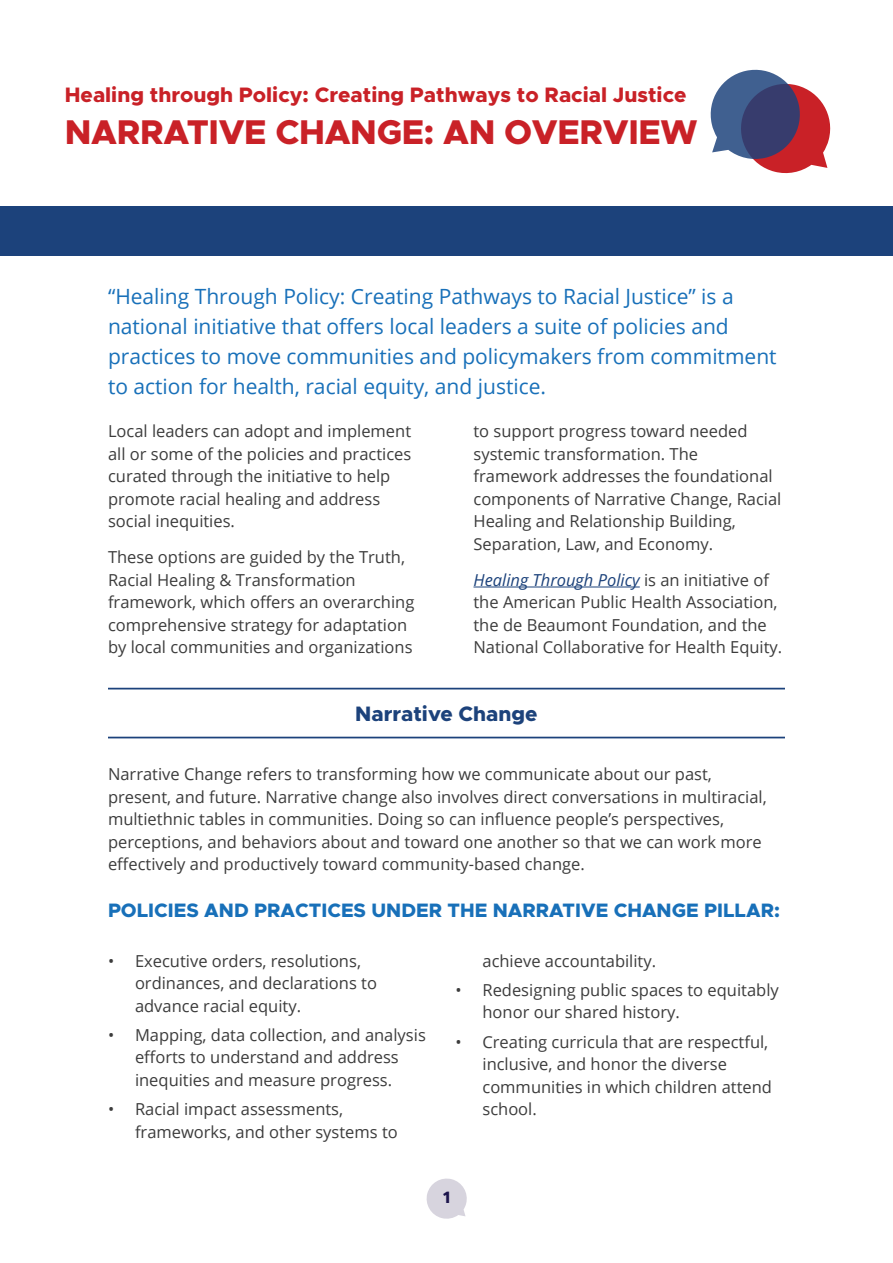
<style>
.page{position:relative;width:893px;height:1263px;background:#fff}
.page>*{position:absolute;margin:0;border:0;box-sizing:border-box;transform-origin:0 0}
.t1{font:800 34.5px "Metropolis";letter-spacing:-.01em;color:#c92127}
.t2{font:21px/30px "Open Sans";color:#1870b9}
.t3{font:800 21px "Metropolis";color:#c92127}
.t4{font:800 21px "Metropolis";color:#1c427b}
.t5{font:800 19.5px "Metropolis";color:#1870b9}
.t6{font:16.5px/22.5px "Open Sans";color:#3c3c3c}
.t7{font:800 16.5px "Metropolis";color:#1c154c}
.s1{font-style:italic;color:#1c427b}
</style>
<div class="page">
<svg style="left:426px;top:1178px;width:41px;height:41px"></svg>
<hr style="left:473px;top:587px;width:167px;height:1px;background:#1c427b">
<hr style="left:108px;top:688px;width:677px;height:1px;background:#1c427b">
<hr style="left:108px;top:737px;width:677px;height:1px;background:#1c427b">
<svg style="left:710px;top:69px;width:121px;height:105px"></svg>
<div style="left:0;top:206px;width:893px;height:50px;background:#1c427b"></div>
<p class="t3" style="left:65px;top:81px;width:623px">Healing through Policy: Creating Pathways to Racial Justice</p>
<h1 class="t1" style="left:65px;top:110px;width:634px">NARRATIVE CHANGE: AN OVERVIEW</h1>
<p class="t2" style="left:108px;top:281px;width:670px">“Healing Through Policy: Creating Pathways to Racial Justice” is a national initiative that offers local leaders a suite of policies and practices to move communities and policymakers from commitment to action for health, racial equity, and justice.</p>
<p class="t6" style="left:108px;top:420px;width:305px">Local leaders can adopt and implement all or some of the policies and practices curated through the initiative to help promote racial healing and address social inequities.</p>
<p class="t6" style="left:108px;top:546px;width:308px">These options are guided by the Truth, Racial Healing &amp; Transformation framework, which offers an overarching comprehensive strategy for adaptation by local communities and organizations</p>
<p class="t6" style="left:473px;top:420px;width:309px">to support progress toward needed systemic transformation. The framework addresses the foundational components of Narrative Change, Racial Healing and Relationship Building, Separation, Law, and Economy.</p>
<p class="t6" style="left:473px;top:568px;width:310px"><span class="s1">Healing Through Policy</span> is an initiative of the American Public Health Association, the de Beaumont Foundation, and the National Collaborative for Health Equity.</p>
<p class="t4" style="left:355px;top:700px;width:184px">Narrative Change</p>
<p class="t6" style="left:108px;top:763px;width:660px">Narrative Change refers to transforming how we communicate about our past, present, and future. Narrative change also involves direct conversations in multiracial, multiethnic tables in communities. Doing so can influence people’s perspectives, perceptions, and behaviors about and toward one another so that we can work more effectively and productively toward community-based change.</p>
<p class="t5" style="left:108px;top:898px;width:673px">POLICIES AND PRACTICES UNDER THE NARRATIVE CHANGE PILLAR:</p>
<p class="t6" style="left:135px;top:949px;width:243px;text-indent:-27px">• Executive orders, resolutions, ordinances, and declarations to advance racial equity.</p>
<p class="t6" style="left:108px;top:1023px;width:319px;text-align:center">• Mapping, data collection, and analysis efforts to understand and address inequities and measure progress.</p>
<p class="t6" style="left:135px;top:1097px;width:264px;text-indent:-27px">• Racial impact assessments, frameworks, and other systems to</p>
<p class="t6" style="left:482px;top:949px;width:175px">achieve accountability.</p>
<p class="t6" style="left:482px;top:978px;width:298px;text-indent:-27px">• Redesigning public spaces to equitably honor our shared history.</p>
<p class="t6" style="left:482px;top:1030px;width:291px;text-indent:-27px">• Creating curricula that are respectful, inclusive, and honor the diverse communities in which children attend school.</p>
<p class="t7" style="left:443px;top:1187px;width:9px">1</p>
</div>
